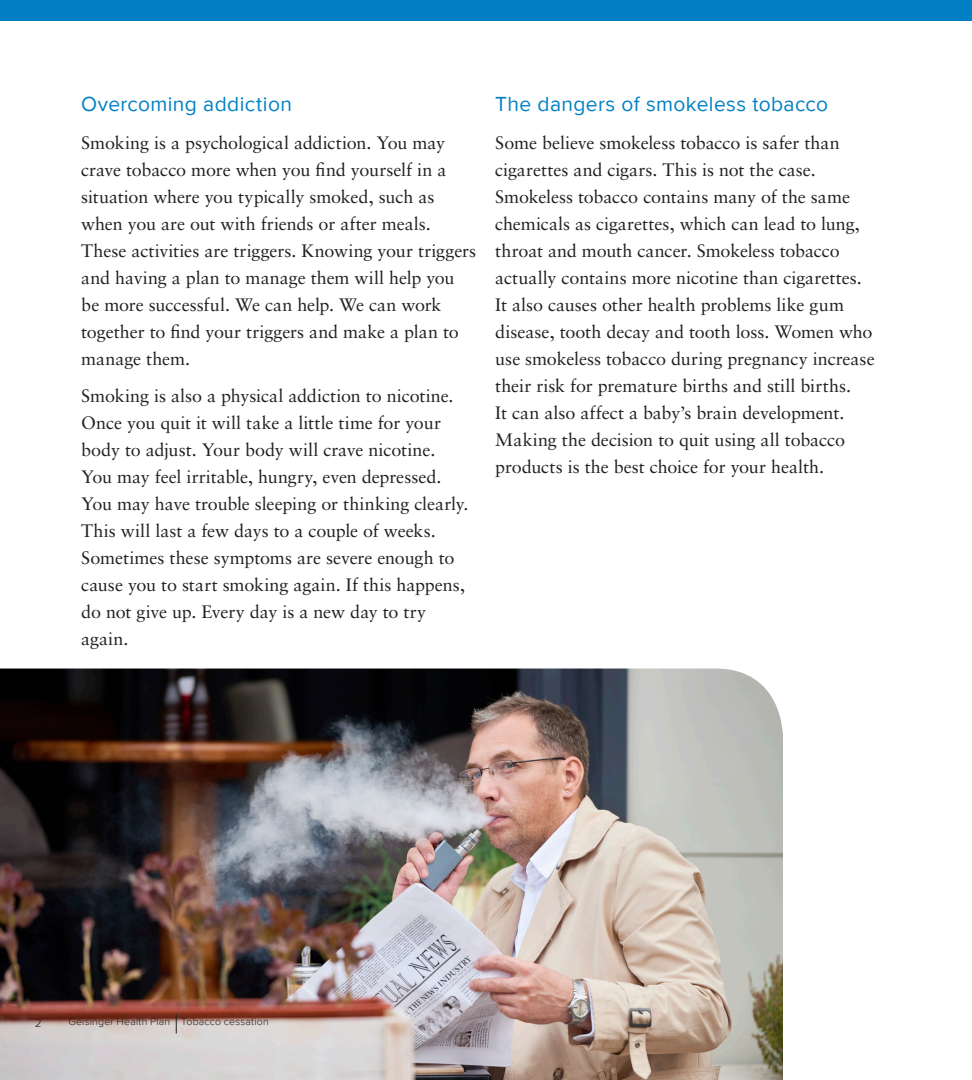
<style>
.page{position:relative;width:972px;height:1080px;background:#fff}
.page>*{position:absolute;margin:0;border:0;box-sizing:border-box;transform-origin:0 0}
.t1{font:21px "Proxima Nova";letter-spacing:.02em;color:#007fc5}
.t2{font:18px/27px "Sabon LT Std";letter-spacing:-.005em;color:#231f20}
.t3{font:300 12px "Proxima Nova";color:#231f20}
.t4{font:300 10.5px "Proxima Nova";letter-spacing:.02em;color:#231f20}
</style>
<div class="page">
<img style="left:0;top:669px;width:783px;height:411px">
<div style="left:0;top:0;width:972px;height:21px;background:#007fc5"></div>
<svg style="left:176px;top:1014px;width:1px;height:19px"></svg>
<p class="t1" style="left:81px;top:92px;width:212px">Overcoming addiction</p>
<p class="t2" style="left:81px;top:129px;width:396px">Smoking is a psychological addiction. You may crave tobacco more when you find yourself in a situation where you typically smoked, such as when you are out with friends or after meals.<br>These activities are triggers. Knowing your triggers and having a plan to manage them will help you be more successful. We can help. We can work together to find your triggers and make a plan to manage them.</p>
<p class="t2" style="left:81px;top:382px;width:389px">Smoking is also a physical addiction to nicotine.<br>Once you quit it will take a little time for your body to adjust. Your body will crave nicotine.<br>You may feel irritable, hungry, even depressed.<br>You may have trouble sleeping or thinking clearly.<br>This will last a few days to a couple of weeks.<br>Sometimes these symptoms are severe enough to cause you to start smoking again. If this happens, do not give up. Every day is a new day to try again.</p>
<p class="t1" style="left:495px;top:92px;width:334px">The dangers of smokeless tobacco</p>
<p class="t2" style="left:495px;top:129px;width:381px">Some believe smokeless tobacco is safer than cigarettes and cigars. This is not the case.<br>Smokeless tobacco contains many of the same chemicals as cigarettes, which can lead to lung, throat and mouth cancer. Smokeless tobacco actually contains more nicotine than cigarettes.<br>It also causes other health problems like gum disease, tooth decay and tooth loss. Women who use smokeless tobacco during pregnancy increase their risk for premature births and still births.<br>It can also affect a baby’s brain development.<br>Making the decision to quit using all tobacco products is the best choice for your health.</p>
<p class="t3" style="left:35px;top:1016px;width:8px">2</p>
<p class="t4" style="left:68px;top:1015px;width:202px">Geisinger Health Plan Tobacco cessation</p>
</div>
